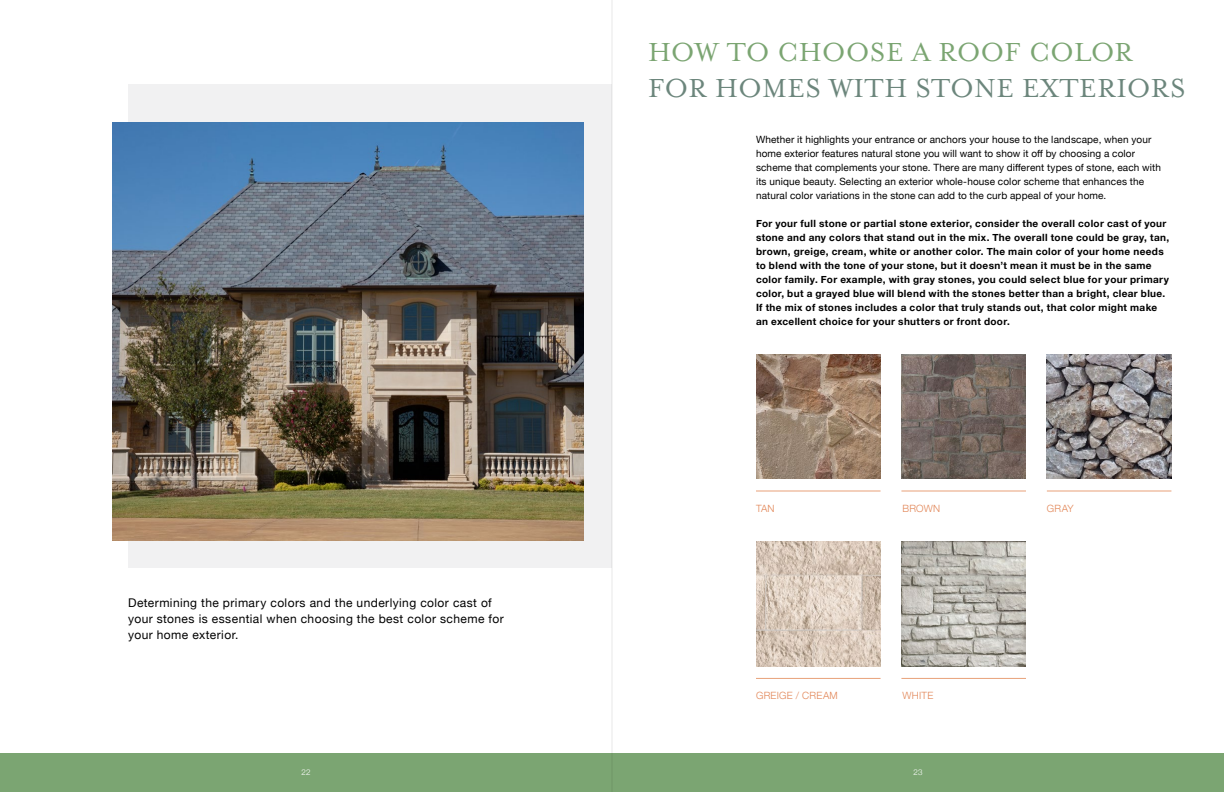
<style>
.page{position:relative;width:1224px;height:792px;background:#fff}
.page>*{position:absolute;margin:0;border:0;box-sizing:border-box;transform-origin:0 0}
.t1{font:30px "Mrs Eaves OT";letter-spacing:.02em;color:#6c867c}
.t2{font:30px "Mrs Eaves OT";letter-spacing:.01em;color:#7ba572}
.t3{font:12px/16px "Helvetica Neue";letter-spacing:.035em;color:#000}
.t4{font:700 10px/14px "Helvetica Neue";letter-spacing:.035em;color:#000}
.t5{font:10px/14px "Helvetica Neue";letter-spacing:.015em;color:#000}
.t6{font:300 10px "Helvetica Neue";letter-spacing:.025em;color:#e28657}
.t7{font:300 8px "Helvetica Neue";color:#fff}
</style>
<div class="page">
<div style="left:0;top:753px;width:630px;height:39px;background:#7ba572"></div>
<div style="left:594px;top:753px;width:630px;height:39px;background:#7ba572"></div>
<img style="left:756px;top:354px;width:125px;height:125px">
<img style="left:756px;top:542px;width:125px;height:124px">
<img style="left:901px;top:354px;width:125px;height:125px">
<img style="left:901px;top:542px;width:125px;height:124px">
<img style="left:1047px;top:354px;width:124px;height:125px">
<hr style="left:756px;top:490px;width:125px;height:2px;background:#e8a179">
<hr style="left:756px;top:678px;width:125px;height:1px;background:#e8a179">
<hr style="left:901px;top:490px;width:125px;height:2px;background:#e8a179">
<hr style="left:901px;top:678px;width:125px;height:1px;background:#e8a179">
<hr style="left:1047px;top:490px;width:124px;height:2px;background:#e8a179">
<div style="left:128px;top:84px;width:484px;height:484px;background:#f1f1f2"></div>
<img style="left:112px;top:122px;width:471px;height:419px">
<hr style="left:612px;top:0;width:1px;height:792px;background:#000">
<h1 class="t2" style="left:648px;top:36px;width:487px">HOW TO CHOOSE A ROOF COLOR</h1>
<h1 class="t1" style="left:648px;top:72px;width:539px">FOR HOMES WITH STONE EXTERIORS</h1>
<p class="t5" style="left:756px;top:133px;width:407px">Whether it highlights your entrance or anchors your house to the landscape, when your home exterior features natural stone you will want to show it off by choosing a color scheme that complements your stone. There are many different types of stone, each with its unique beauty. Selecting an exterior whole-house color scheme that enhances the natural color variations in the stone can add to the curb appeal of your home.</p>
<p class="t4" style="left:756px;top:217px;width:415px">For your full stone or partial stone exterior, consider the overall color cast of your stone and any colors that stand out in the mix. The overall tone could be gray, tan, brown, greige, cream, white or another color. The main color of your home needs to blend with the tone of your stone, but it doesn’t mean it must be in the same color family. For example, with gray stones, you could select blue for your primary color, but a grayed blue will blend with the stones better than a bright, clear blue.<br>If the mix of stones includes a color that truly stands out, that color might make an excellent choice for your shutters or front door.</p>
<p class="t3" style="left:128px;top:595px;width:377px">Determining the primary colors and the underlying color cast of your stones is essential when choosing the best color scheme for your home exterior.</p>
<p class="t6" style="left:756px;top:500px;width:20px">TAN</p>
<p class="t6" style="left:902px;top:500px;width:39px">BROWN</p>
<p class="t6" style="left:756px;top:688px;width:83px">GREIGE / CREAM</p>
<p class="t6" style="left:902px;top:688px;width:32px">WHITE</p>
<p class="t7" style="left:302px;top:766px;width:10px">22</p>
<p class="t7" style="left:914px;top:766px;width:10px">23</p>
<p class="t6" style="left:1047px;top:500px;width:28px">GRAY</p>
</div>
